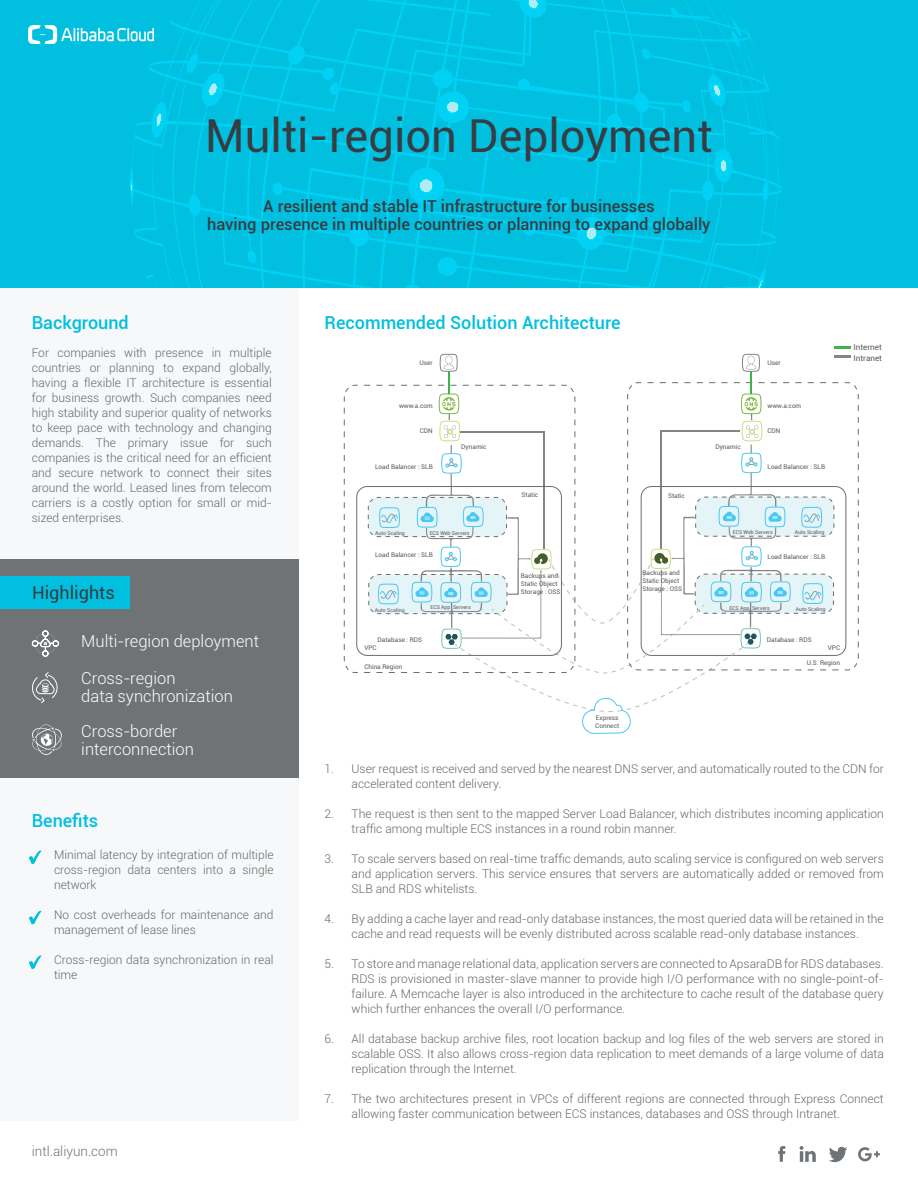
<style>
.page{position:relative;width:918px;height:1188px;background:#fff}
.page>*{position:absolute;margin:0;border:0;box-sizing:border-box;transform-origin:0 0}
.t1{font:45.3px "Roboto";color:#373d42}
.t2{font:500 18px "Roboto";color:#00bfdf}
.t3{font:18px "Roboto";color:#373d42}
.t4{font:500 16.5px/18px "Roboto";color:#373d42;text-align:center}
.t5{font:300 16.5px/18px "Roboto";color:#fff}
.t6{font:300 13.5px "Roboto";color:#6f7376}
.t7{font:300 12px/15px "Roboto";color:#666767;text-align:justify}
.t8{font:8.1px/10.8px "Roboto";color:#58585b}
.t9{font:6.45px/7.6px "Roboto";color:#58585b}
.t10{font:5.25px "Roboto";color:#58595b}
</style>
<div class="page">
<svg style="left:800px;top:1146px;width:16px;height:16px"></svg>
<svg style="left:829px;top:1147px;width:18px;height:15px"></svg>
<svg style="left:778px;top:1146px;width:7px;height:16px"></svg>
<svg style="left:858px;top:1147px;width:22px;height:14px"></svg>
<div style="left:1px;top:288px;width:298px;height:833px;background:#f7f8f9"></div>
<div style="left:0;top:559px;width:299px;height:218px;background:#6f7376"></div>
<div style="left:0;top:576px;width:130px;height:33px;background:#00bfdf"></div>
<div style="left:0;top:0;width:918px;height:288px;background:#00bfdf"></div>
<svg style="left:130px;top:0;width:652px;height:288px"></svg>
<svg style="left:344px;top:385px;width:17px;height:288px"></svg>
<svg style="left:361px;top:347px;width:498px;height:387px"></svg>
<svg style="left:32px;top:672px;width:26px;height:31px"></svg>
<svg style="left:32px;top:630px;width:27px;height:27px"></svg>
<svg style="left:32px;top:724px;width:30px;height:31px"></svg>
<img style="left:29px;top:25px;width:124px;height:18px">
<svg style="left:28px;top:850px;width:14px;height:14px"></svg>
<svg style="left:28px;top:911px;width:14px;height:13px"></svg>
<svg style="left:28px;top:955px;width:14px;height:14px"></svg>
<h1 class="t1" style="left:205px;top:104px;width:509px">Multi-region Deployment</h1>
<h3 class="t4" style="left:207px;top:197px;width:505px">A resilient and stable IT infrastructure for businesses<br>having presence in multiple countries or planning to expand globally</h3>
<h2 class="t2" style="left:32px;top:310px;width:98px">Background</h2>
<p class="t7" style="left:32px;top:345px;width:241px">For companies with presence in multiple countries or planning to expand globally, having a flexible IT architecture is essential for business growth. Such companies need high stability and superior quality of networks to keep pace with technology and changing demands. The primary issue for such companies is the critical need for an efficient and secure network to connect their sites around the world. Leased lines from telecom carriers is a costly option for small or mid&shy;sized enterprises.</p>
<h2 class="t3" style="left:32px;top:579px;width:84px">Highlights</h2>
<h3 class="t5" style="left:81px;top:632px;width:179px">Multi-region deployment</h3>
<h3 class="t5" style="left:81px;top:668px;width:153px">Cross-region<br>data synchronization</h3>
<h3 class="t5" style="left:81px;top:721px;width:114px">Cross-border interconnection</h3>
<h2 class="t2" style="left:325px;top:310px;width:298px">Recommended Solution Architecture</h2>
<p class="t9" style="left:420px;top:359px;width:15px">User</p>
<p class="t9" style="left:767px;top:359px;width:15px">User</p>
<p class="t9" style="left:399px;top:402px;width:35px">www.a.com</p>
<p class="t9" style="left:767px;top:402px;width:35px">www.a.com</p>
<p class="t9" style="left:420px;top:426px;width:14px">CDN</p>
<p class="t9" style="left:375px;top:463px;width:59px">Load Balancer : SLB</p>
<p class="t9" style="left:767px;top:426px;width:14px">CDN</p>
<p class="t9" style="left:461px;top:443px;width:27px">Dynamic</p>
<p class="t9" style="left:715px;top:443px;width:27px">Dynamic</p>
<p class="t9" style="left:767px;top:463px;width:59px">Load Balancer : SLB</p>
<p class="t9" style="left:522px;top:491px;width:18px">Static</p>
<p class="t9" style="left:668px;top:491px;width:18px">Static</p>
<p class="t10" style="left:375px;top:529px;width:31px">Auto Scaling</p>
<p class="t10" style="left:430px;top:529px;width:42px">ECS Web Servers</p>
<p class="t10" style="left:733px;top:529px;width:42px">ECS Web Servers</p>
<p class="t10" style="left:795px;top:529px;width:31px">Auto Scaling</p>
<p class="t9" style="left:375px;top:551px;width:59px">Load Balancer : SLB</p>
<p class="t9" style="left:767px;top:553px;width:59px">Load Balancer : SLB</p>
<p class="t9" style="left:521px;top:572px;width:41px">Backups and<br>Static Object<br>Storage : OSS</p>
<p class="t9" style="left:642px;top:569px;width:41px">Backups and<br>Static Object<br>Storage : OSS</p>
<p class="t10" style="left:375px;top:606px;width:31px">Auto Scaling</p>
<p class="t10" style="left:430px;top:604px;width:42px">ECS App Servers</p>
<p class="t10" style="left:729px;top:604px;width:42px">ECS App Servers</p>
<p class="t10" style="left:796px;top:605px;width:31px">Auto Scaling</p>
<p class="t9" style="left:378px;top:635px;width:46px">Database : RDS</p>
<p class="t9" style="left:767px;top:635px;width:46px">Database : RDS</p>
<p class="t9" style="left:364px;top:643px;width:14px">VPC</p>
<p class="t9" style="left:364px;top:663px;width:40px">China Region</p>
<p class="t9" style="left:828px;top:643px;width:14px">VPC</p>
<p class="t9" style="left:807px;top:659px;width:35px">U.S. Region</p>
<p class="t8" style="left:854px;top:342px;width:30px">Internet<br>Intranet</p>
<p class="t9" style="left:595px;top:714px;width:25px">Express<br>Connect</p>
<h2 class="t2" style="left:32px;top:807px;width:68px">Benefits</h2>
<p class="t7" style="left:54px;top:847px;width:221px">Minimal latency by integration of multiple cross-region data centers into a single network</p>
<p class="t7" style="left:54px;top:907px;width:221px">No cost overheads for maintenance and management of lease lines</p>
<p class="t7" style="left:54px;top:952px;width:221px">Cross-region data synchronization in real time</p>
<p class="t6" style="left:32px;top:1142px;width:87px">intl.aliyun.com</p>
<p class="t7" style="left:352px;top:761px;width:534px;text-indent:-27px">1. User request is received and served by the nearest DNS server, and automatically routed to the CDN for accelerated content delivery.</p>
<p class="t7" style="left:352px;top:806px;width:534px;text-indent:-27px">2. The request is then sent to the mapped Server Load Balancer, which distributes incoming application traffic among multiple ECS instances in a round robin manner.</p>
<p class="t7" style="left:352px;top:851px;width:534px;text-indent:-27px">3. To scale servers based on real-time traffic demands, auto scaling service is configured on web servers and application servers. This service ensures that servers are automatically added or removed from SLB and RDS whitelists.</p>
<p class="t7" style="left:325px;top:911px;width:561px;text-align:center">4. By adding a cache layer and read-only database instances, the most queried data will be retained in the cache and read requests will be evenly distributed across scalable read-only database instances.</p>
<p class="t7" style="left:352px;top:956px;width:534px;text-indent:-27px">5. To store and manage relational data, application servers are connected to ApsaraDB for RDS databases.<br>RDS is provisioned in master-slave manner to provide high I/O performance with no single-point-of&shy;failure. A Memcache layer is also introduced in the architecture to cache result of the database query which further enhances the overall I/O performance.</p>
<p class="t7" style="left:352px;top:1031px;width:534px;text-indent:-27px">6. All database backup archive files, root location backup and log files of the web servers are stored in scalable OSS. It also allows cross-region data replication to meet demands of a large volume of data replication through the Internet.</p>
<p class="t7" style="left:352px;top:1091px;width:534px;text-indent:-27px">7. The two architectures present in VPCs of different regions are connected through Express Connect allowing faster communication between ECS instances, databases and OSS through Intranet.</p>
</div>
